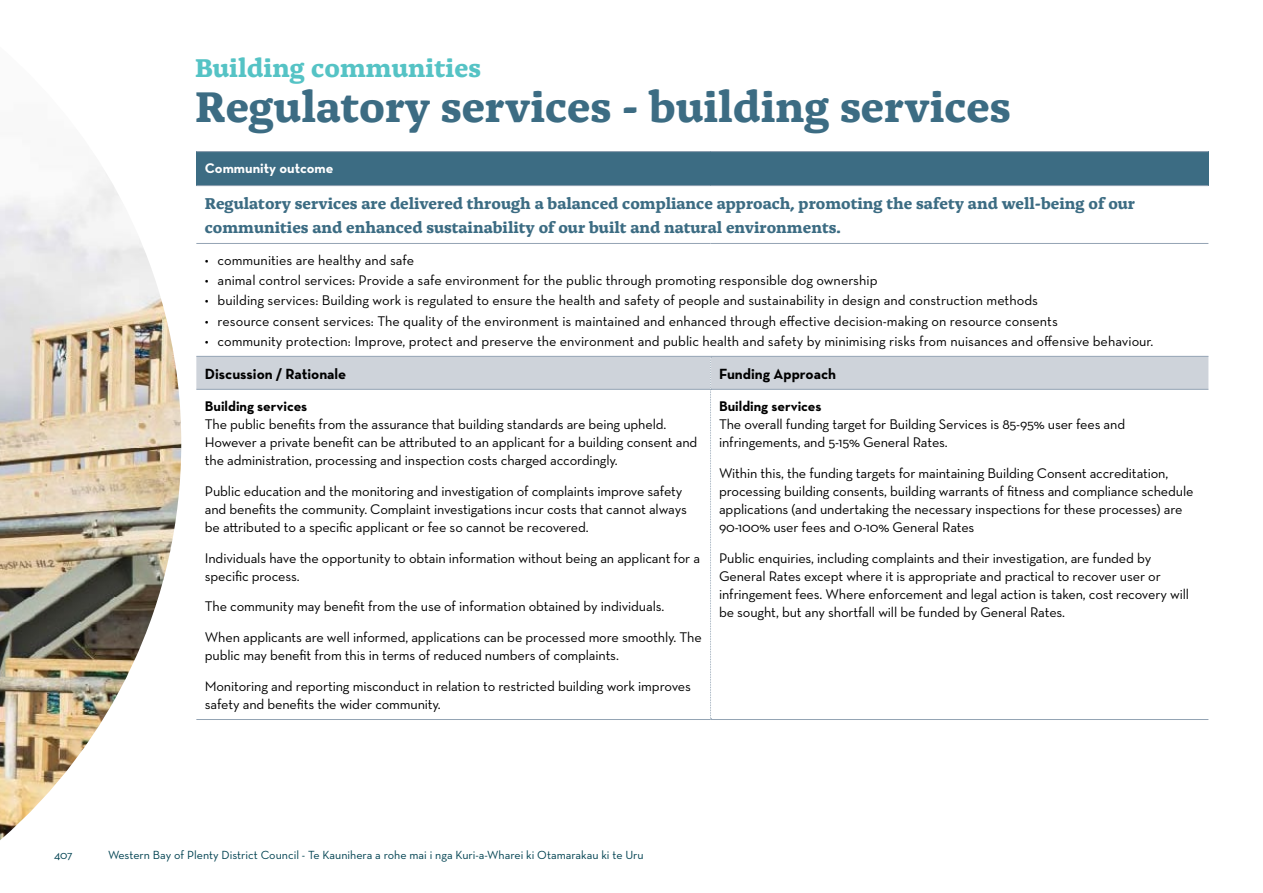
<style>
.page{position:relative;width:1263px;height:893px;background:#fff}
.page>*{position:absolute;margin:0;border:0;box-sizing:border-box;transform-origin:0 0}
.Body_Copy{font:700 45px "Alda OTCEV";color:#3c6c83}
.Body_Copy-2{font:700 27px "Alda OTCEV";color:#55c3c5}
.C5_Third_heading{font:700 16.5px/24px "Alda OTCEV";color:#3c6c83}
.t1{font:700 15px "Neutraface Text";color:#000}
.Body_Copy-3{font:14.25px/18px "Neutraface Text";letter-spacing:-.01em;color:#000}
.Body_Copy-4{font:700 14.25px "Neutraface Text";color:#000}
.Body_Copy-5{font:700 14.25px "Neutraface Text";color:#fff}
.t2{font:12px "Neutraface Text";color:#004251}
</style>
<div class="page">
<div style="left:196px;top:152px;width:1012px;height:34px;background:#3c6c83"></div>
<hr style="left:196px;top:151px;width:514px;height:1px;background:#94a4b4">
<hr style="left:710px;top:151px;width:498px;height:1px;background:#94a4b4">
<hr style="left:196px;top:185px;width:514px;height:1px;background:#94a4b4">
<hr style="left:710px;top:185px;width:498px;height:1px;background:#94a4b4">
<hr style="left:196px;top:243px;width:514px;height:1px;background:#94a4b4">
<hr style="left:710px;top:243px;width:498px;height:1px;background:#94a4b4">
<hr style="left:196px;top:719px;width:514px;height:1px;background:#94a4b4">
<hr style="left:710px;top:719px;width:498px;height:1px;background:#94a4b4">
<svg style="left:196px;top:356px;width:1012px;height:363px"></svg>
<img style="left:0;top:170px;width:181px;height:670px">
<p class="Body_Copy-2" style="left:195px;top:46px;width:287px">Building communities</p>
<p class="Body_Copy" style="left:195px;top:71px;width:817px">Regulatory services - building services</p>
<p class="Body_Copy-5" style="left:205px;top:159px;width:130px">Community outcome</p>
<p class="C5_Third_heading" style="left:205px;top:190px;width:932px">Regulatory services are delivered through a balanced compliance approach, promoting the safety and well-being of our communities and enhanced sustainability of our built and natural environments.</p>
<p class="Body_Copy-3" style="left:205px;top:251px;width:211px">• communities are healthy and safe</p>
<p class="Body_Copy-3" style="left:205px;top:271px;width:674px">• animal control services: Provide a safe environment for the public through promoting responsible dog ownership</p>
<p class="Body_Copy-3" style="left:205px;top:291px;width:835px">• building services: Building work is regulated to ensure the health and safety of people and sustainability in design and construction methods</p>
<p class="Body_Copy-3" style="left:205px;top:312px;width:854px">• resource consent services: The quality of the environment is maintained and enhanced through effective decision-making on resource consents</p>
<p class="Body_Copy-3" style="left:205px;top:332px;width:950px">• community protection: Improve, protect and preserve the environment and public health and safety by minimising risks from nuisances and offensive behaviour.</p>
<p class="t1" style="left:205px;top:364px;width:143px">Discussion / Rationale</p>
<p class="t1" style="left:719px;top:364px;width:119px">Funding Approach</p>
<p class="Body_Copy-4" style="left:205px;top:397px;width:104px">Building services</p>
<p class="Body_Copy-3" style="left:205px;top:415px;width:494px">The public benefits from the assurance that building standards are being upheld.<br>However a private benefit can be attributed to an applicant for a building consent and the administration, processing and inspection costs charged accordingly.</p>
<p class="Body_Copy-3" style="left:205px;top:482px;width:484px">Public education and the monitoring and investigation of complaints improve safety and benefits the community. Complaint investigations incur costs that cannot always be attributed to a specific applicant or fee so cannot be recovered.</p>
<p class="Body_Copy-3" style="left:205px;top:548px;width:497px">Individuals have the opportunity to obtain information without being an applicant for a specific process.</p>
<p class="Body_Copy-3" style="left:205px;top:597px;width:461px">The community may benefit from the use of information obtained by individuals.</p>
<p class="Body_Copy-3" style="left:205px;top:628px;width:498px">When applicants are well informed, applications can be processed more smoothly. The public may benefit from this in terms of reduced numbers of complaints.</p>
<p class="Body_Copy-3" style="left:205px;top:677px;width:488px">Monitoring and reporting misconduct in relation to restricted building work improves safety and benefits the wider community.</p>
<p class="Body_Copy-4" style="left:719px;top:397px;width:104px">Building services</p>
<p class="Body_Copy-3" style="left:719px;top:415px;width:408px">The overall funding target for Building Services is 85-95% user fees and infringements, and 5-15% General Rates.</p>
<p class="Body_Copy-3" style="left:719px;top:464px;width:476px">Within this, the funding targets for maintaining Building Consent accreditation, processing building consents, building warrants of fitness and compliance schedule applications (and undertaking the necessary inspections for these processes) are 90-100% user fees and 0-10% General Rates</p>
<p class="Body_Copy-3" style="left:719px;top:548px;width:471px">Public enquiries, including complaints and their investigation, are funded by General Rates except where it is appropriate and practical to recover user or infringement fees. Where enforcement and legal action is taken, cost recovery will be sought, but any shortfall will be funded by General Rates.</p>
<p class="t2" style="left:54px;top:847px;width:20px">407</p>
<p class="t2" style="left:108px;top:847px;width:537px">Western Bay of Plenty District Council - Te Kaunihera a rohe mai i nga Kuri-a-Wharei ki Otamarakau ki te Uru</p>
</div>
